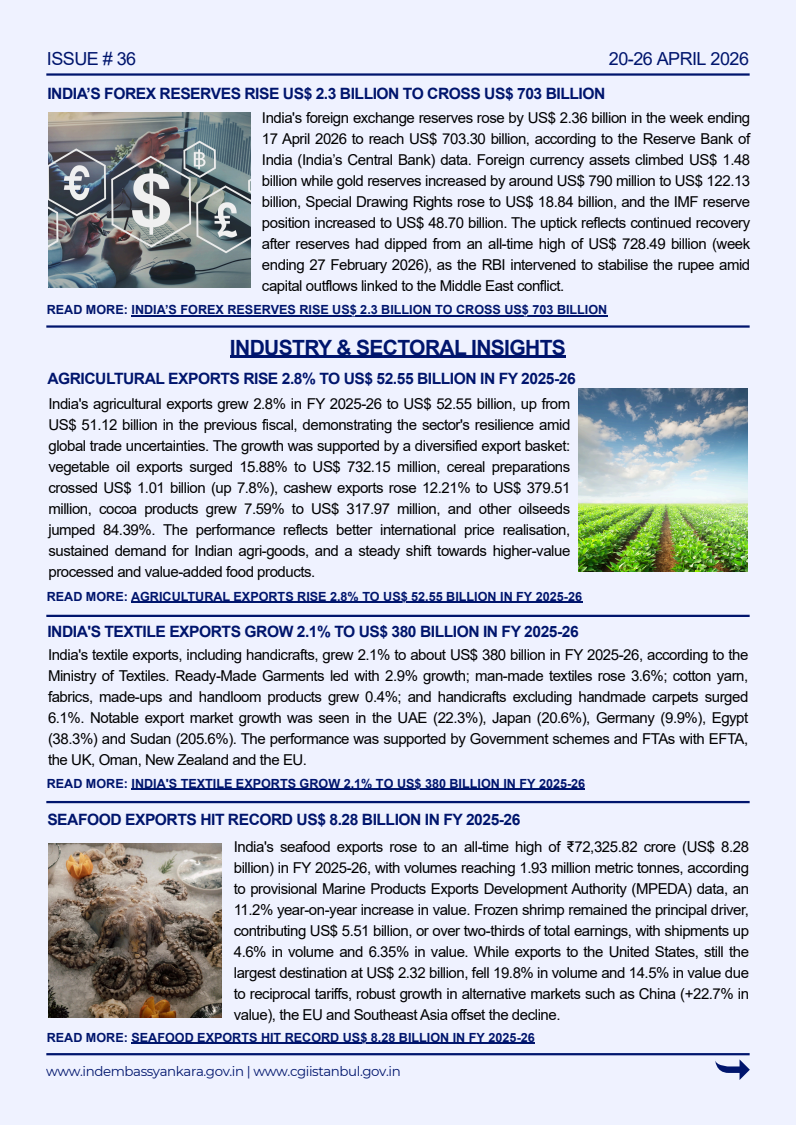
<style>
.page{position:relative;width:796px;height:1125px;background:#fff}
.page>*{position:absolute;margin:0;border:0;box-sizing:border-box;transform-origin:0 0}
.t1{font:700 21px "Arial";letter-spacing:-.03em;color:#00156d}
.t2{font:18px "Arial";letter-spacing:-.03em;color:#00156d}
.t3{font:700 15.6px "Arial";letter-spacing:-.03em;color:#00156d}
.t4{font:15px/20.9px "Arial";letter-spacing:-.03em;color:#000;text-align:justify}
.t5{font:13.35px "Montserrat";letter-spacing:-.03em;color:#00156d}
.t6{font:700 12.6px "Arial";color:#00156d}
</style>
<div class="page">
<div style="left:0;top:0;width:795px;height:1125px;background:#eff2ff"></div>
<hr style="left:46px;top:325px;width:703px;height:3px;background:#00156d">
<img style="left:48px;top:113px;width:202px;height:175px">
<hr style="left:46px;top:615px;width:703px;height:2px;background:#00156d">
<hr style="left:46px;top:1053px;width:703px;height:2px;background:#00156d">
<svg style="left:715px;top:1059px;width:34px;height:21px"></svg>
<img style="left:578px;top:389px;width:169px;height:182px">
<hr style="left:46px;top:73px;width:703px;height:3px;background:#00156d">
<hr style="left:46px;top:801px;width:703px;height:2px;background:#00156d">
<img style="left:48px;top:844px;width:174px;height:174px">
<hr style="left:131px;top:601px;width:451px;height:2px;background:#00156d">
<hr style="left:131px;top:315px;width:476px;height:1px;background:#00156d">
<hr style="left:131px;top:789px;width:454px;height:1px;background:#00156d">
<hr style="left:230px;top:356px;width:335px;height:2px;background:#00156d">
<hr style="left:131px;top:1042px;width:403px;height:2px;background:#00156d">
<p class="t2" style="left:47px;top:48px;width:91px">ISSUE # 36</p>
<p class="t2" style="left:608px;top:48px;width:142px">20-26 APRIL 2026</p>
<p class="t3" style="left:47px;top:85px;width:559px">INDIA’S FOREX RESERVES RISE US$ 2.3 BILLION TO CROSS US$ 703 BILLION</p>
<p class="t4" style="left:262px;top:107px;width:489px">India's foreign exchange reserves rose by US$ 2.36 billion in the week ending 17 April 2026 to reach US$ 703.30 billion, according to the Reserve Bank of India (India’s Central Bank) data. Foreign currency assets climbed US$ 1.48 billion while gold reserves increased by around US$ 790 million to US$ 122.13 billion, Special Drawing Rights rose to US$ 18.84 billion, and the IMF reserve position increased to US$ 48.70 billion. The uptick reflects continued recovery after reserves had dipped from an all-time high of US$ 728.49 billion (week ending 27 February 2026), as the RBI intervened to stabilise the rupee amid capital outflows linked to the Middle East conflict.</p>
<p class="t6" style="left:47px;top:303px;width:562px">READ MORE: INDIA’S FOREX RESERVES RISE US$ 2.3 BILLION TO CROSS US$ 703 BILLION</p>
<p class="t1" style="left:230px;top:336px;width:337px">INDUSTRY &amp; SECTORAL INSIGHTS</p>
<p class="t3" style="left:47px;top:370px;width:530px">AGRICULTURAL EXPORTS RISE 2.8% TO US$ 52.55 BILLION IN FY 2025-26</p>
<p class="t4" style="left:48px;top:394px;width:523px">India's agricultural exports grew 2.8% in FY 2025-26 to US$ 52.55 billion, up from US$ 51.12 billion in the previous fiscal, demonstrating the sector's resilience amid global trade uncertainties. The growth was supported by a diversified export basket: vegetable oil exports surged 15.88% to US$ 732.15 million, cereal preparations crossed US$ 1.01 billion (up 7.8%), cashew exports rose 12.21% to US$ 379.51 million, cocoa products grew 7.59% to US$ 317.97 million, and other oilseeds jumped 84.39%. The performance reflects better international price realisation, sustained demand for Indian agri-goods, and a steady shift towards higher-value processed and value-added food products.</p>
<p class="t6" style="left:47px;top:589px;width:536px">READ MORE: AGRICULTURAL EXPORTS RISE 2.8% TO US$ 52.55 BILLION IN FY 2025-26</p>
<p class="t3" style="left:47px;top:623px;width:532px">INDIA'S TEXTILE EXPORTS GROW 2.1% TO US$ 380 BILLION IN FY 2025-26</p>
<p class="t4" style="left:48px;top:645px;width:701px">India's textile exports, including handicrafts, grew 2.1% to about US$ 380 billion in FY 2025-26, according to the Ministry of Textiles. Ready-Made Garments led with 2.9% growth; man-made textiles rose 3.6%; cotton yarn, fabrics, made-ups and handloom products grew 0.4%; and handicrafts excluding handmade carpets surged 6.1%. Notable export market growth was seen in the UAE (22.3%), Japan (20.6%), Germany (9.9%), Egypt (38.3%) and Sudan (205.6%). The performance was supported by Government schemes and FTAs with EFTA, the UK, Oman, New Zealand and the EU.</p>
<p class="t6" style="left:47px;top:777px;width:540px">READ MORE: INDIA'S TEXTILE EXPORTS GROW 2.1% TO US$ 380 BILLION IN FY 2025-26</p>
<p class="t3" style="left:47px;top:811px;width:474px">SEAFOOD EXPORTS HIT RECORD US$ 8.28 BILLION IN FY 2025-26</p>
<p class="t4" style="left:234px;top:836px;width:516px">India's seafood exports rose to an all-time high of ₹72,325.82 crore (US$ 8.28 billion) in FY 2025-26, with volumes reaching 1.93 million metric tonnes, according to provisional Marine Products Exports Development Authority (MPEDA) data, an 11.2% year-on-year increase in value. Frozen shrimp remained the principal driver, contributing US$ 5.51 billion, or over two-thirds of total earnings, with shipments up 4.6% in volume and 6.35% in value. While exports to the United States, still the largest destination at US$ 2.32 billion, fell 19.8% in volume and 14.5% in value due to reciprocal tariffs, robust growth in alternative markets such as China (+22.7% in value), the EU and Southeast Asia offset the decline.</p>
<p class="t6" style="left:47px;top:1030px;width:489px">READ MORE: SEAFOOD EXPORTS HIT RECORD US$ 8.28 BILLION IN FY 2025-26</p>
<p class="t5" style="left:46px;top:1063px;width:356px">www.indembassyankara.gov.in | www.cgiistanbul.gov.in</p>
</div>
